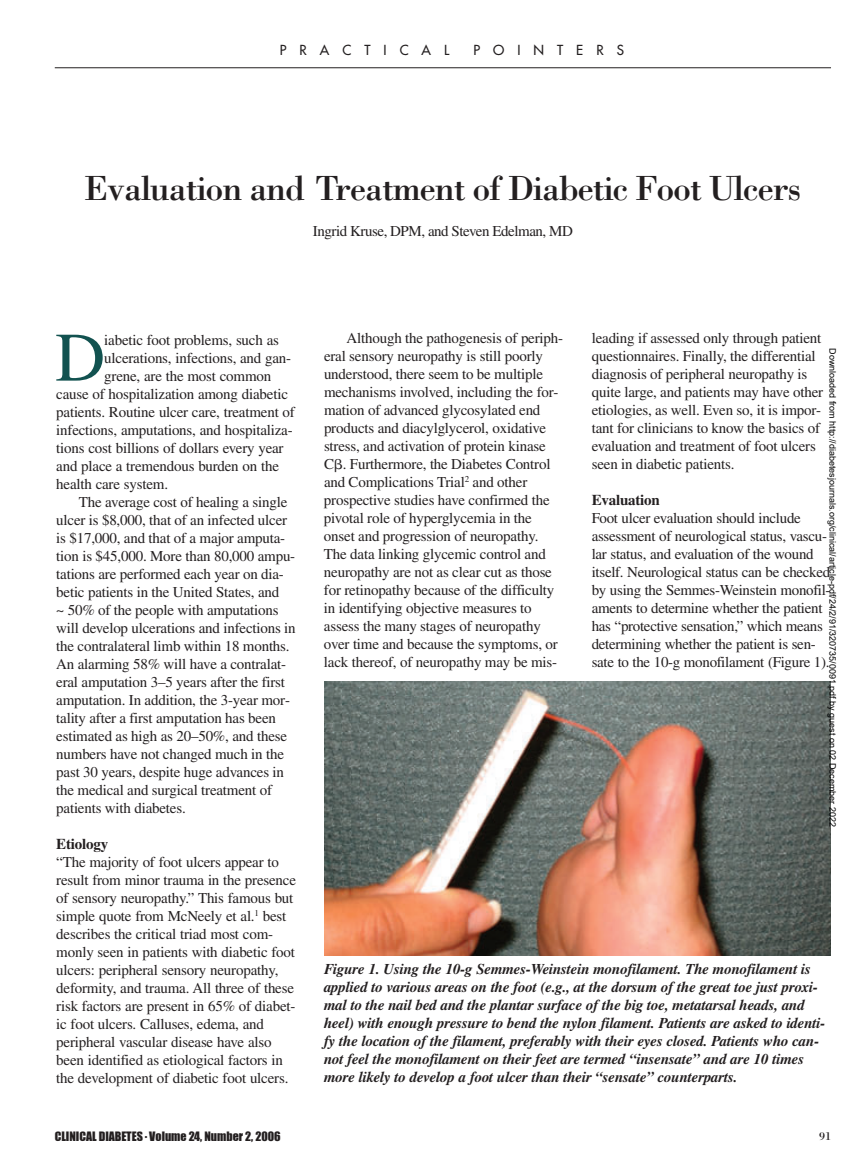
<style>
.page{position:relative;width:864px;height:1175px;background:#fff}
.page>*{position:absolute;margin:0;border:0;box-sizing:border-box;transform-origin:0 0}
.t1{font:69.3px "Times";color:#125250}
.t2{font:36px "Bodoni";letter-spacing:-.03em;color:#231f20}
.t3{font:15px/18px "Times";letter-spacing:-.015em;color:#231f20}
.t4{font:italic 700 15px/18px "Times";letter-spacing:-.015em;color:#231f20}
.t5{font:700 15px "Times";letter-spacing:-.015em;color:#231f20}
.t6{font:13.5px "Futura";letter-spacing:.965em;color:#231f20}
.t7{font:12px "Impact";color:#231f20}
.t8{font:12px "Bodoni";color:#231f20}
.t9{font:9px "Arial";color:#000}
.s1{font-family:"Universal Greekwith Math Pi"}
.s2{font-size:7.5px}
</style>
<div class="page">
<hr style="left:55px;top:67px;width:776px;height:1px;background:#231f20">
<img style="left:324px;top:681px;width:507px;height:275px">
<p class="t6" style="left:280px;top:43px;width:171px">PRACTICAL</p>
<p class="t6" style="left:473px;top:43px;width:152px">POINTERS</p>
<h2 class="t2" style="left:84px;top:175px;width:719px">Evaluation and Treatment of Diabetic Foot Ulcers</h2>
<p class="t3" style="left:313px;top:223px;width:262px">Ingrid Kruse, DPM, and Steven Edelman, MD</p>
<h1 class="t1" style="left:55px;top:332px;width:52px">D</h1>
<p class="t3" style="left:104px;top:332px;width:176px">iabetic foot problems, such as</p>
<p class="t3" style="left:104px;top:350px;width:189px">ulcerations, infections, and gan-</p>
<p class="t3" style="left:104px;top:368px;width:169px">grene, are the most common</p>
<p class="t3" style="left:56px;top:386px;width:233px">cause of hospitalization among diabetic</p>
<p class="t3" style="left:56px;top:404px;width:240px">patients. Routine ulcer care, treatment of</p>
<p class="t3" style="left:56px;top:422px;width:238px">infections, amputations, and hospitaliza-</p>
<p class="t3" style="left:56px;top:440px;width:229px">tions cost billions of dollars every year</p>
<p class="t3" style="left:56px;top:458px;width:224px">and place a tremendous burden on the</p>
<p class="t3" style="left:56px;top:476px;width:113px">health care system.</p>
<p class="t3" style="left:79px;top:494px;width:210px">The average cost of healing a single</p>
<p class="t3" style="left:56px;top:512px;width:232px">ulcer is $8,000, that of an infected ulcer</p>
<p class="t3" style="left:56px;top:530px;width:231px">is $17,000, and that of a major amputa-</p>
<p class="t3" style="left:56px;top:548px;width:241px">tion is $45,000. More than 80,000 ampu-</p>
<p class="t3" style="left:56px;top:566px;width:229px">tations are performed each year on dia-</p>
<p class="t3" style="left:56px;top:584px;width:225px">betic patients in the United States, and</p>
<p class="t3" style="left:56px;top:602px;width:224px">~ 50% of the people with amputations</p>
<p class="t3" style="left:56px;top:620px;width:241px">will develop ulcerations and infections in</p>
<p class="t3" style="left:56px;top:638px;width:235px">the contralateral limb within 18 months.</p>
<p class="t3" style="left:56px;top:656px;width:231px">An alarming 58% will have a contralat-</p>
<p class="t3" style="left:56px;top:674px;width:230px">eral amputation 3–5 years after the first</p>
<p class="t3" style="left:56px;top:692px;width:235px">amputation. In addition, the 3-year mor-</p>
<p class="t3" style="left:56px;top:710px;width:221px">tality after a first amputation has been</p>
<p class="t3" style="left:56px;top:728px;width:232px">estimated as high as 20–50%, and these</p>
<p class="t3" style="left:56px;top:746px;width:229px">numbers have not changed much in the</p>
<p class="t3" style="left:56px;top:764px;width:229px">past 30 years, despite huge advances in</p>
<p class="t3" style="left:56px;top:782px;width:217px">the medical and surgical treatment of</p>
<p class="t3" style="left:56px;top:800px;width:131px">patients with diabetes.</p>
<p class="t5" style="left:56px;top:838px;width:54px">Etiology</p>
<p class="t3" style="left:56px;top:854px;width:241px">“The majority of foot ulcers appear to result from minor trauma in the presence of sensory neuropathy.” This famous but simple quote from McNeely et al.<sup>1</sup> best describes the critical triad most com&shy;monly seen in patients with diabetic foot ulcers: peripheral sensory neuropathy, deformity, and trauma. All three of these risk factors are present in 65% of diabet&shy;ic foot ulcers. Calluses, edema, and peripheral vascular disease have also been identified as etiological factors in the development of diabetic foot ulcers.</p>
<p class="t3" style="left:324px;top:330px;width:241px;text-indent:23px">Although the pathogenesis of periph&shy;eral sensory neuropathy is still poorly understood, there seem to be multiple mechanisms involved, including the for&shy;mation of advanced glycosylated end products and diacylglycerol, oxidative stress, and activation of protein kinase C<span class="s1">-</span>. Furthermore, the Diabetes Control and Complications Trial<sup>2</sup> and other prospective studies have confirmed the pivotal role of hyperglycemia in the onset and progression of neuropathy.<br>The data linking glycemic control and neuropathy are not as clear cut as those for retinopathy because of the difficulty in identifying objective measures to assess the many stages of neuropathy over time and because the symptoms, or lack thereof, of neuropathy may be mis-</p>
<p class="t3" style="left:592px;top:330px;width:233px">leading if assessed only through patient questionnaires. Finally, the differential diagnosis of peripheral neuropathy is quite large, and patients may have other etiologies, as well. Even so, it is impor&shy;tant for clinicians to know the basics of evaluation and treatment of foot ulcers seen in diabetic patients.</p>
<p class="t9" style="left:836px;top:348px;width:480px;rotate:90deg">Downloaded from http://diabetesjournals.org/clinical/article-pdf/24/2/91/320735/0091.pdf by guest on 02 December 2022</p>
<p class="t5" style="left:592px;top:494px;width:70px">Evaluation</p>
<p class="t3" style="left:592px;top:510px;width:240px">Foot ulcer evaluation should include assessment of neurological status, vascu&shy;lar status, and evaluation of the wound itself. Neurological status can be checked by using the Semmes-Weinstein monofil&shy;aments to determine whether the patient has “protective sensation,” which means determining whether the patient is sen&shy;sate to the 10-g monofilament (Figure 1).</p>
<p class="t4" style="left:324px;top:961px;width:503px">Figure 1. Using the 10-g Semmes-Weinstein monofilament. The monofilament is applied to various areas on the foot (e.g., at the dorsum of the great toe just proxi&shy;mal to the nail bed and the plantar surface of the big toe, metatarsal heads, and heel) with enough pressure to bend the nylon filament. Patients are asked to identi&shy;fy the location of the filament, preferably with their eyes closed. Patients who can&shy;not feel the monofilament on their feet are termed “insensate” and are 10 times more likely to develop a foot ulcer than their “sensate” counterparts.</p>
<p class="t7" style="left:55px;top:1131px;width:228px">CLINICAL DIABETES <span class="s2">•</span> Volume 24, Number 2, 2006</p>
<p class="t8" style="left:819px;top:1131px;width:13px">91</p>
</div>
